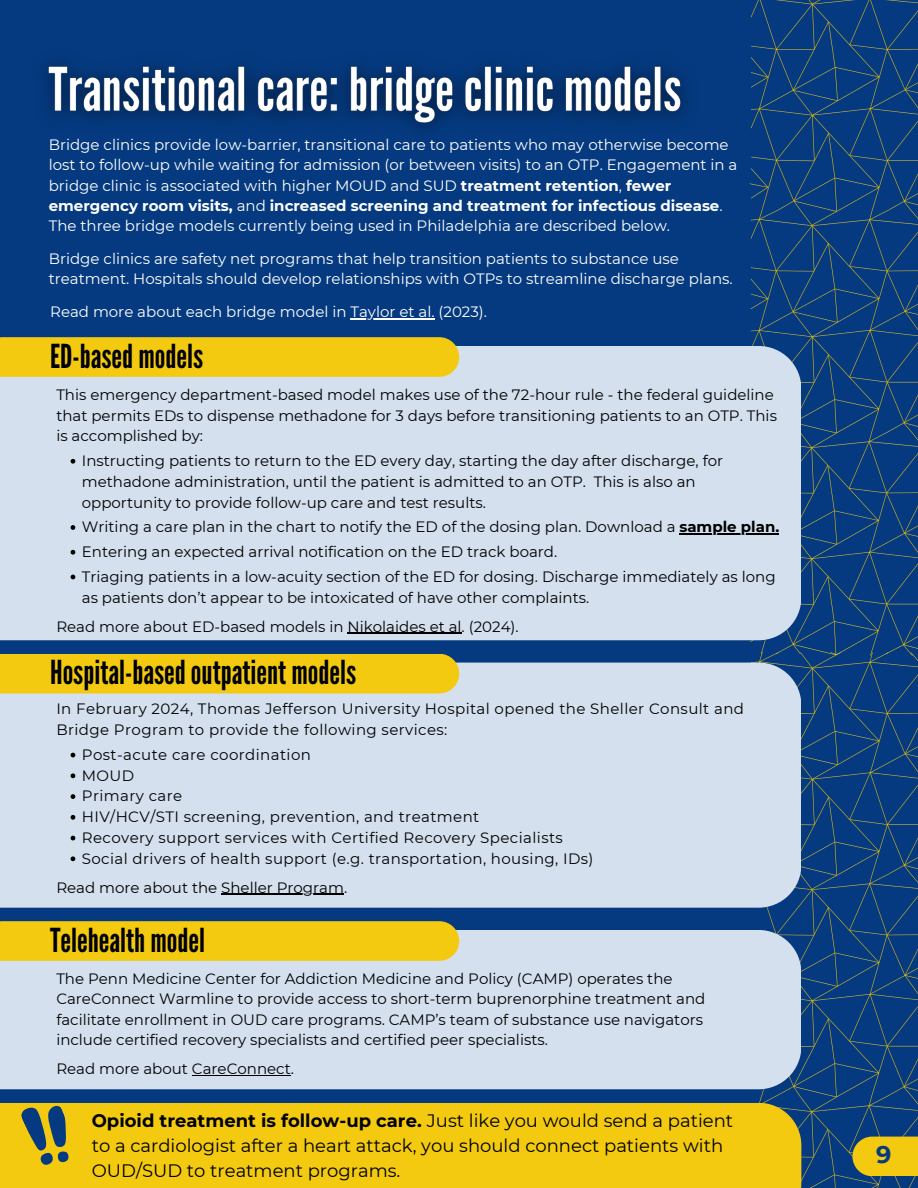
<style>
.page{position:relative;width:918px;height:1188px;background:#053a80}
.page>*{position:absolute;margin:0;border:0;box-sizing:border-box;transform-origin:0 0}
.t1{font:33px "League Gothic";color:#000}
.t2{font:700 24px "Montserrat";color:#053a80}
.t3{font:18px/24.8px "Montserrat";color:#000}
.t4{font:15px/20.7px "Montserrat";color:#000}
.t5{font:15px/20.2px "Montserrat";color:#fff}
.t6{font:15px/20.7px "Montserrat";letter-spacing:.025em;color:#000}
.s1{font-weight:700}
</style>
<div class="page">
<img style="left:741px;top:0;width:177px;height:642px">
<img style="left:741px;top:642px;width:177px;height:546px">
<img style="left:44px;top:62px;width:642px;height:69px">
<div style="left:852px;top:1137px;width:66px;height:39px;background:#f3ca10"></div>
<div style="left:0;top:346px;width:801px;height:294px;background:#d4e0ed"></div>
<svg style="left:71px;top:459px;width:4px;height:5px"></svg>
<svg style="left:71px;top:525px;width:4px;height:5px"></svg>
<hr style="left:679px;top:533px;width:100px;height:1px;background:#000">
<svg style="left:71px;top:550px;width:4px;height:5px"></svg>
<svg style="left:71px;top:575px;width:4px;height:4px"></svg>
<hr style="left:348px;top:632px;width:114px;height:2px;background:#000">
<div style="left:0;top:337px;width:459px;height:40px;background:#f3ca10"></div>
<div style="left:0;top:663px;width:801px;height:245px;background:#d4e0ed"></div>
<svg style="left:71px;top:753px;width:4px;height:4px"></svg>
<svg style="left:71px;top:773px;width:4px;height:5px"></svg>
<svg style="left:71px;top:794px;width:4px;height:5px"></svg>
<svg style="left:71px;top:815px;width:4px;height:5px"></svg>
<svg style="left:71px;top:836px;width:4px;height:4px"></svg>
<svg style="left:71px;top:856px;width:4px;height:5px"></svg>
<hr style="left:221px;top:893px;width:123px;height:2px;background:#000">
<div style="left:0;top:654px;width:459px;height:39px;background:#f3ca10"></div>
<div style="left:0;top:930px;width:801px;height:159px;background:#d4e0ed"></div>
<div style="left:0;top:921px;width:459px;height:40px;background:#f3ca10"></div>
<hr style="left:192px;top:1075px;width:99px;height:1px;background:#000">
<div style="left:0;top:1103px;width:801px;height:85px;background:#f3ca10"></div>
<svg style="left:21px;top:1105px;width:48px;height:60px"></svg>
<hr style="left:351px;top:319px;width:84px;height:1px;background:#fff">
<p class="t5" style="left:49px;top:135px;width:690px">Bridge clinics provide low-barrier, transitional care to patients who may otherwise become lost to follow-up while waiting for admission (or between visits) to an OTP. Engagement in a bridge clinic is associated with higher MOUD and SUD <span class="s1">treatment retention</span>, <span class="s1">fewer emergency room visits,</span> and <span class="s1">increased screening and treatment for infectious disease</span>.<br>The three bridge models currently being used in Philadelphia are described below.</p>
<p class="t5" style="left:49px;top:249px;width:685px">Bridge clinics are safety net programs that help transition patients to substance use treatment. Hospitals should develop relationships with OTPs to streamline discharge plans.</p>
<p class="t5" style="left:50px;top:302px;width:438px">Read more about each bridge model in Taylor et al. (2023).</p>
<p class="t1" style="left:50px;top:337px;width:155px">ED-based models</p>
<p class="t4" style="left:56px;top:384px;width:722px">This emergency department-based model makes use of the 72-hour rule - the federal guideline that permits EDs to dispense methadone for 3 days before transitioning patients to an OTP. This is accomplished by:</p>
<p class="t4" style="left:82px;top:450px;width:643px">Instructing patients to return to the ED every day, starting the day after discharge, for methadone administration, until the patient is admitted to an OTP. This is also an opportunity to provide follow-up care and test results.</p>
<p class="t4" style="left:82px;top:517px;width:699px">Writing a care plan in the chart to notify the ED of the dosing plan. Download a <span class="s1">sample plan.</span></p>
<p class="t4" style="left:82px;top:541px;width:477px">Entering an expected arrival notification on the ED track board.</p>
<p class="t4" style="left:82px;top:566px;width:695px">Triaging patients in a low-acuity section of the ED for dosing. Discharge immediately as long as patients don’t appear to be intoxicated of have other complaints.</p>
<h2 class="t4" style="left:56px;top:616px;width:464px">Read more about ED-based models in Nikolaides et al. (2024).</h2>
<p class="t1" style="left:50px;top:654px;width:308px">Hospital-based outpatient models</p>
<p class="t6" style="left:56px;top:699px;width:689px">In February 2024, Thomas Jefferson University Hospital opened the Sheller Consult and<br>Bridge Program to provide the following services:</p>
<p class="t6" style="left:82px;top:744px;width:231px">Post-acute care coordination</p>
<p class="t4" style="left:82px;top:765px;width:54px">MOUD</p>
<p class="t6" style="left:82px;top:786px;width:102px">Primary care</p>
<p class="t6" style="left:82px;top:806px;width:399px">HIV/HCV/STI screening, prevention, and treatment</p>
<h2 class="t6" style="left:82px;top:827px;width:483px">Recovery support services with Certified Recovery Specialists</h2>
<p class="t6" style="left:82px;top:848px;width:513px">Social drivers of health support (e.g. transportation, housing, IDs)</p>
<p class="t4" style="left:56px;top:877px;width:292px">Read more about the Sheller Program.</p>
<p class="t1" style="left:50px;top:921px;width:157px">Telehealth model</p>
<p class="t4" style="left:56px;top:968px;width:651px">The Penn Medicine Center for Addiction Medicine and Policy (CAMP) operates the CareConnect Warmline to provide access to short-term buprenorphine treatment and facilitate enrollment in OUD care programs. CAMP’s team of substance use navigators include certified recovery specialists and certified peer specialists.</p>
<p class="t4" style="left:56px;top:1058px;width:239px">Read more about CareConnect.</p>
<h2 class="t3" style="left:92px;top:1108px;width:643px"><span class="s1">Opioid treatment is follow-up care.</span> Just like you would send a patient to a cardiologist after a heart attack, you should connect patients with<br>OUD/SUD to treatment programs.</h2>
<p class="t2" style="left:876px;top:1139px;width:17px">9</p>
</div>
